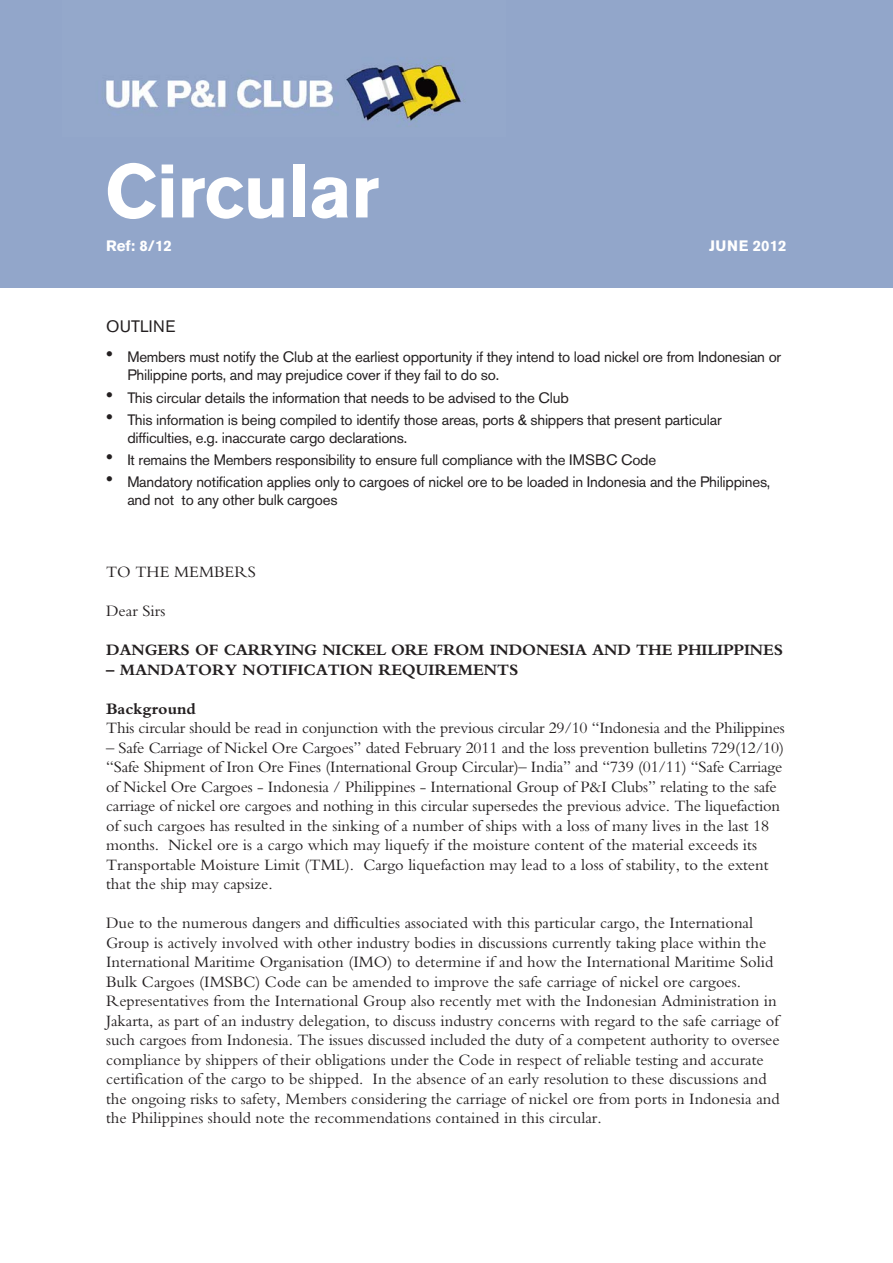
<style>
.page{position:relative;width:893px;height:1263px;background:#fff}
.page>*{position:absolute;margin:0;border:0;box-sizing:border-box;transform-origin:0 0}
.t1{font:700 75px "Akzidenz Grotesk BE";letter-spacing:-.015em;color:#fff}
.t2{font:16.5px/19.5px "Bembo";color:#231f20}
.t3{font:700 16.5px "Bembo";letter-spacing:-.01em;color:#231f20}
.t4{font:16.5px "Akzidenz Grotesk BE";letter-spacing:.01em;color:#231f20}
.t5{font:15px/22.2px "Akzidenz Grotesk BE";letter-spacing:-.015em;color:#231f20}
.t6{font:700 15px "Akzidenz Grotesk BE";color:#fff}
.t7{font:700 15px "Akzidenz Grotesk BE";letter-spacing:.02em;color:#fff}
</style>
<div class="page">
<div style="left:0;top:0;width:892px;height:287px;background:#92a6ca"></div>
<img style="left:105px;top:62px;width:359px;height:59px">
<h1 class="t1" style="left:105px;top:165px;width:276px">Circular</h1>
<p class="t6" style="left:106px;top:241px;width:67px">Ref: 8/12</p>
<p class="t7" style="left:709px;top:241px;width:79px">JUNE 2012</p>
<p class="t4" style="left:106px;top:321px;width:71px">OUTLINE</p>
<p class="t5" style="left:127px;top:350px;width:655px;line-height:18px">Members must notify the Club at the earliest opportunity if they intend to load nickel ore from Indonesian or<br>Philippine ports, and may prejudice cover if they fail to do so.</p>
<p class="t5" style="left:127px;top:388px;width:596px">This circular details the information that needs to be advised to the Club<br>This information is being compiled to identify those areas, ports &amp; shippers that present particular</p>
<p class="t5" style="left:127px;top:428px;width:644px">difficulties, e.g. inaccurate cargo declarations.<br>It remains the Members responsibility to ensure full compliance with the IMSBC Code<br>Mandatory notification applies only to cargoes of nickel ore to be loaded in Indonesia and the Philippines,</p>
<p class="t5" style="left:127px;top:491px;width:212px">and not to any other bulk cargoes</p>
<p class="t2" style="left:106px;top:564px;width:151px">TO THE MEMBERS</p>
<p class="t2" style="left:106px;top:603px;width:61px">Dear Sirs</p>
<p class="t3" style="left:106px;top:644px;width:678px">DANGERS OF CARRYING NICKEL ORE FROM INDONESIA AND THE PHILIPPINES</p>
<p class="t3" style="left:106px;top:663px;width:414px">– MANDATORY NOTIFICATION REQUIREMENTS</p>
<p class="t3" style="left:106px;top:702px;width:91px">Background</p>
<p class="t2" style="left:106px;top:720px;width:680px">This circular should be read in conjunction with the previous circular 29/10 “Indonesia and the Philippines</p>
<p class="t2" style="left:106px;top:739px;width:679px">– Safe Carriage of Nickel Ore Cargoes” dated February 2011 and the loss prevention bulletins 729(12/10) “Safe Shipment of Iron Ore Fines (International Group Circular)– India” and “739 (01/11) “Safe Carriage of Nickel Ore Cargoes - Indonesia / Philippines - International Group of P&amp;I Clubs” relating to the safe carriage of nickel ore cargoes and nothing in this circular supersedes the previous advice. The liquefaction of such cargoes has resulted in the sinking of a number of ships with a loss of many lives in the last 18 months. Nickel ore is a cargo which may liquefy if the moisture content of the material exceeds its Transportable Moisture Limit (TML). Cargo liquefaction may lead to a loss of stability, to the extent that the ship may capsize.</p>
<p class="t2" style="left:106px;top:915px;width:675px">Due to the numerous dangers and difficulties associated with this particular cargo, the International Group is actively involved with other industry bodies in discussions currently taking place within the International Maritime Organisation (IMO) to determine if and how the International Maritime Solid Bulk Cargoes (IMSBC) Code can be amended to improve the safe carriage of nickel ore cargoes.<br>Representatives from the International Group also recently met with the Indonesian Administration in Jakarta, as part of an industry delegation, to discuss industry concerns with regard to the safe carriage of such cargoes from Indonesia. The issues discussed included the duty of a competent authority to oversee compliance by shippers of their obligations under the Code in respect of reliable testing and accurate certification of the cargo to be shipped. In the absence of an early resolution to these discussions and the ongoing risks to safety, Members considering the carriage of nickel ore from ports in Indonesia and the Philippines should note the recommendations contained in this circular.</p>
</div>
